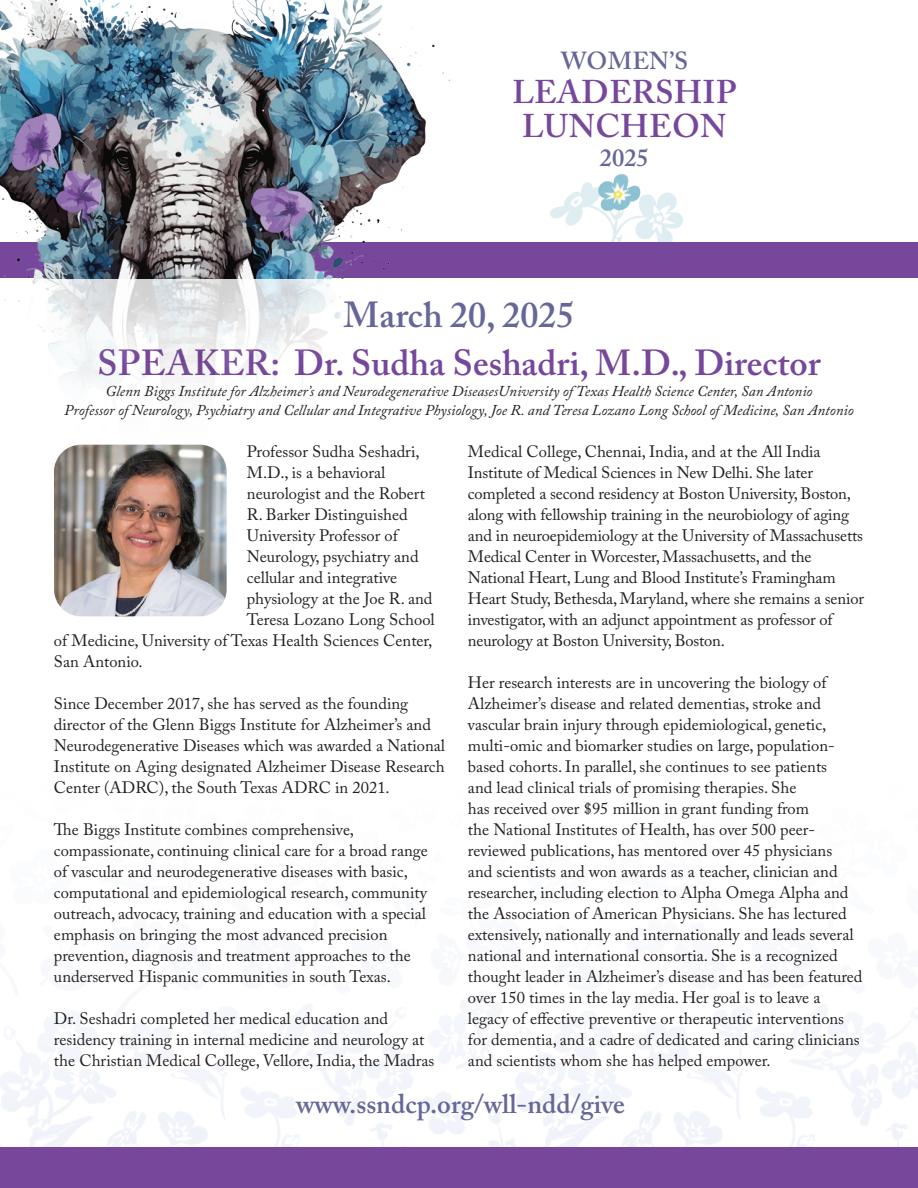
<style>
.page{position:relative;width:918px;height:1188px;background:#fff}
.page>*{position:absolute;margin:0;border:0;box-sizing:border-box;transform-origin:0 0}
.t1{font:600 36px "Adobe Caslon Pro";color:#77479c}
.t2{font:600 36px "Adobe Caslon Pro";color:#666799}
.t3{font:600 32.7px/33.9px "Adobe Caslon Pro";letter-spacing:.015em;color:#77479c}
.t4{font:600 27px "Adobe Caslon Pro";color:#666799}
.t5{font:600 24.45px "Adobe Caslon Pro";color:#666799}
.t6{font:16.5px/21px "Adobe Caslon Pro";color:#231f20}
.t7{font:italic 15px/19.5px "Adobe Caslon Pro";color:#231f20;text-align:center}
</style>
<div class="page">
<img style="left:0;top:1012px;width:918px;height:136px">
<div style="left:0;top:1148px;width:918px;height:40px;background:#77479c"></div>
<img style="left:54px;top:482px;width:173px;height:134px">
<img style="left:490px;top:174px;width:252px;height:69px">
<div style="left:0;top:243px;width:918px;height:35px;background:#77479c"></div>
<img style="left:0;top:0;width:449px;height:482px">
<h3 class="t5" style="left:561px;top:47px;width:129px">WOMEN’S</h3>
<h2 class="t3" style="left:513px;top:75px;width:225px">LEADERSHIP<br>LUNCHEON</h2>
<h3 class="t5" style="left:600px;top:143px;width:51px">2025</h3>
<h1 class="t2" style="left:344px;top:293px;width:232px">March 20, 2025</h1>
<h1 class="t1" style="left:98px;top:341px;width:725px">SPEAKER: Dr. Sudha Seshadri, M.D., Director</h1>
<p class="t7" style="left:64px;top:381px;width:791px">Glenn Biggs Institute for Alzheimer’s and Neurodegenerative DiseasesUniversity of Texas Health Science Center, San Antonio<br>Professor of Neurology, Psychiatry and Cellular and Integrative Physiology, Joe R. and Teresa Lozano Long School of Medicine, San Antonio</p>
<p class="t6" style="left:468px;top:441px;width:398px">Medical College, Chennai, India, and at the All India Institute of Medical Sciences in New Delhi. She later completed a second residency at Boston University, Boston, along with fellowship training in the neurobiology of aging and in neuroepidemiology at the University of Massachusetts Medical Center in Worcester, Massachusetts, and the National Heart, Lung and Blood Institute’s Framingham Heart Study, Bethesda, Maryland, where she remains a senior investigator, with an adjunct appointment as professor of neurology at Boston University, Boston.</p>
<p class="t6" style="left:468px;top:672px;width:396px">Her research interests are in uncovering the biology of Alzheimer’s disease and related dementias, stroke and vascular brain injury through epidemiological, genetic, multi-omic and biomarker studies on large, population&shy;based cohorts. In parallel, she continues to see patients<br>and lead clinical trials of promising therapies. She<br>has received over $95 million in grant funding from<br>the National Institutes of Health, has over 500 peer&shy;reviewed publications, has mentored over 45 physicians<br>and scientists and won awards as a teacher, clinician and researcher, including election to Alpha Omega Alpha and the Association of American Physicians. She has lectured extensively, nationally and internationally and leads several national and international consortia. She is a recognized thought leader in Alzheimer’s disease and has been featured over 150 times in the lay media. Her goal is to leave a legacy of effective preventive or therapeutic interventions for dementia, and a cadre of dedicated and caring clinicians and scientists whom she has helped empower.</p>
<h3 class="t4" style="left:296px;top:1088px;width:330px">www.ssndcp.org/wll-ndd/give</h3>
<p class="t6" style="left:247px;top:441px;width:174px">Professor Sudha Seshadri,</p>
<p class="t6" style="left:247px;top:462px;width:140px">M.D., is a behavioral</p>
<p class="t6" style="left:247px;top:483px;width:180px">neurologist and the Robert</p>
<p class="t6" style="left:247px;top:504px;width:162px">R. Barker Distinguished</p>
<p class="t6" style="left:247px;top:525px;width:153px">University Professor of</p>
<p class="t6" style="left:247px;top:546px;width:173px">Neurology, psychiatry and</p>
<p class="t6" style="left:247px;top:567px;width:152px">cellular and integrative</p>
<p class="t6" style="left:247px;top:588px;width:187px">physiology at the Joe R. and</p>
<p class="t6" style="left:247px;top:609px;width:189px">Teresa Lozano Long School</p>
<p class="t6" style="left:54px;top:630px;width:380px">of Medicine, University of Texas Health Sciences Center,</p>
<p class="t6" style="left:54px;top:651px;width:90px">San Antonio.</p>
<p class="t6" style="left:54px;top:693px;width:393px">Since December 2017, she has served as the founding director of the Glenn Biggs Institute for Alzheimer’s and Neurodegenerative Diseases which was awarded a National Institute on Aging designated Alzheimer Disease Research Center (ADRC), the South Texas ADRC in 2021.</p>
<p class="t6" style="left:54px;top:819px;width:375px">The Biggs Institute combines comprehensive, compassionate, continuing clinical care for a broad range of vascular and neurodegenerative diseases with basic, computational and epidemiological research, community outreach, advocacy, training and education with a special emphasis on bringing the most advanced precision prevention, diagnosis and treatment approaches to the underserved Hispanic communities in south Texas.</p>
<p class="t6" style="left:54px;top:1008px;width:382px">Dr. Seshadri completed her medical education and residency training in internal medicine and neurology at the Christian Medical College, Vellore, India, the Madras</p>
</div>
